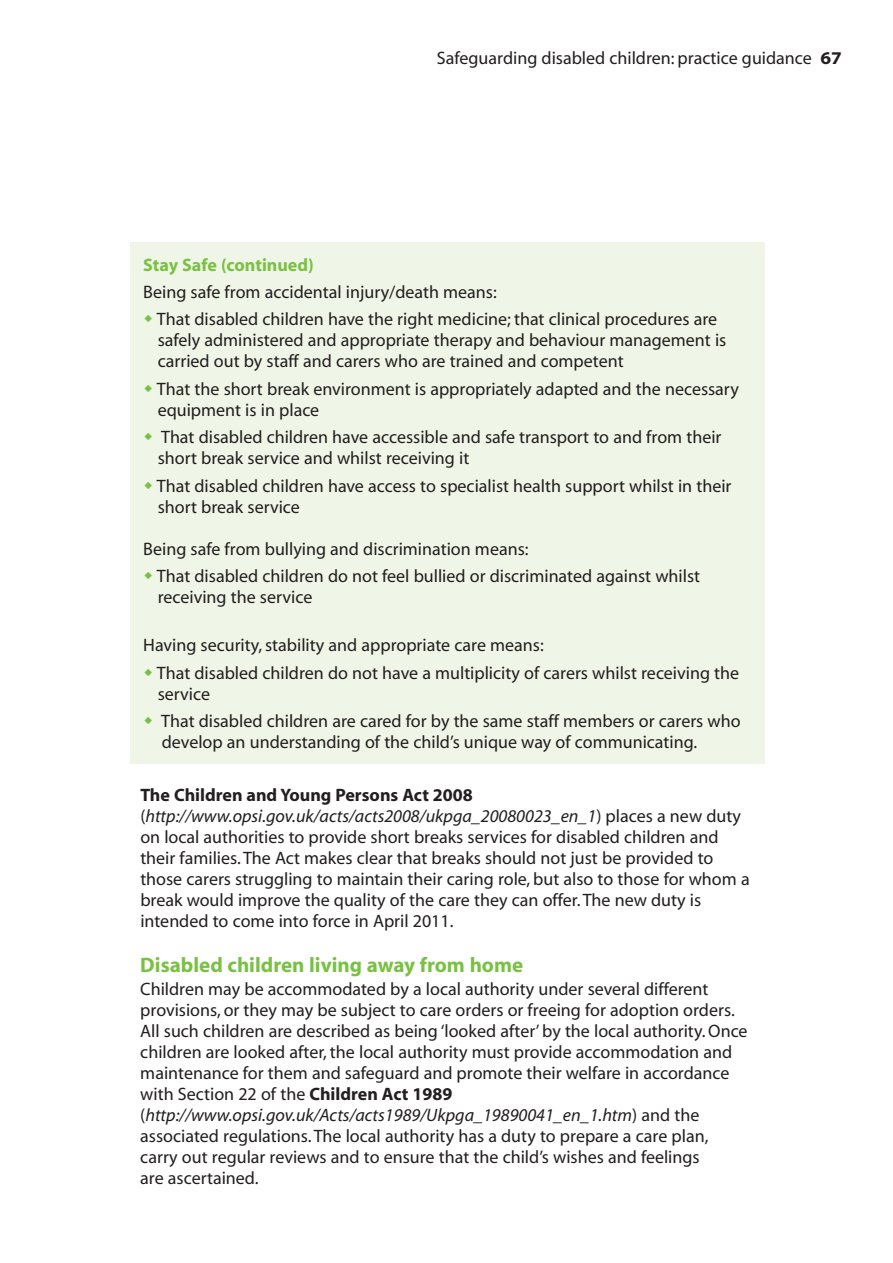
<style>
.page{position:relative;width:893px;height:1263px;background:#fff}
.page>*{position:absolute;margin:0;border:0;box-sizing:border-box;transform-origin:0 0}
.t1{font:21px "Myriad MM.700.600";color:#79c142}
.t2{font:18px/21px "Myriad MM.412.601";color:#231f20}
.t3{font:18px "Myriad MM.700.600";color:#231f20}
.t4{font:18px "Myriad MM.700.600";color:#79c142}
.s1{font-family:"Myriad MM.215.700"}
.s2{font-family:"Myriad MM It.412.601"}
.s3{font-family:"Myriad MM.700.600"}
</style>
<div class="page">
<div style="left:130px;top:242px;width:634px;height:522px;background:#eff6e8"></div>
<p class="t2" style="left:437px;top:49px;width:407px">Safeguarding disabled children: practice guidance <span class="s1">67</span></p>
<p class="t4" style="left:143px;top:258px;width:172px">Stay Safe (continued)</p>
<p class="t2" style="left:143px;top:283px;width:355px">Being safe from accidental injury/death means:</p>
<p class="t2" style="left:157px;top:310px;width:571px">That disabled children have the right medicine; that clinical procedures are safely administered and appropriate therapy and behaviour management is carried out by staff and carers who are trained and competent</p>
<p class="t2" style="left:157px;top:380px;width:583px">That the short break environment is appropriately adapted and the necessary equipment is in place</p>
<p class="t2" style="left:158px;top:428px;width:565px">That disabled children have accessible and safe transport to and from their short break service and whilst receiving it</p>
<p class="t2" style="left:157px;top:477px;width:576px">That disabled children have access to specialist health support whilst in their short break service</p>
<p class="t2" style="left:143px;top:540px;width:387px">Being safe from bullying and discrimination means:</p>
<p class="t2" style="left:157px;top:567px;width:545px">That disabled children do not feel bullied or discriminated against whilst receiving the service</p>
<p class="t2" style="left:143px;top:636px;width:402px">Having security, stability and appropriate care means:</p>
<p class="t2" style="left:157px;top:664px;width:584px">That disabled children do not have a multiplicity of carers whilst receiving the service</p>
<p class="t2" style="left:161px;top:712px;width:581px">That disabled children are cared for by the same staff members or carers who develop an understanding of the child’s unique way of communicating.</p>
<p class="t3" style="left:140px;top:788px;width:334px">The Children and Young Persons Act 2008</p>
<p class="t2" style="left:140px;top:807px;width:611px">(<span class="s2">http://www.opsi.gov.uk/acts/acts2008/ukpga_20080023_en_1</span>) places a new duty on local authorities to provide short breaks services for disabled children and their families. The Act makes clear that breaks should not just be provided to those carers struggling to maintain their caring role, but also to those for whom a break would improve the quality of the care they can offer. The new duty is intended to come into force in April 2011.</p>
<p class="t1" style="left:140px;top:956px;width:384px">Disabled children living away from home</p>
<p class="t2" style="left:140px;top:980px;width:609px">Children may be accommodated by a local authority under several different provisions, or they may be subject to care orders or freeing for adoption orders.<br>All such children are described as being ‘looked after’ by the local authority. Once children are looked after, the local authority must provide accommodation and maintenance for them and safeguard and promote their welfare in accordance with Section 22 of the <span class="s3">Children Act 1989 </span>(<span class="s2">http://www.opsi.gov.uk/Acts/acts1989/Ukpga_19890041_en_1.htm</span>) and the associated regulations. The local authority has a duty to prepare a care plan, carry out regular reviews and to ensure that the child’s wishes and feelings<br>are ascertained.</p>
</div>
